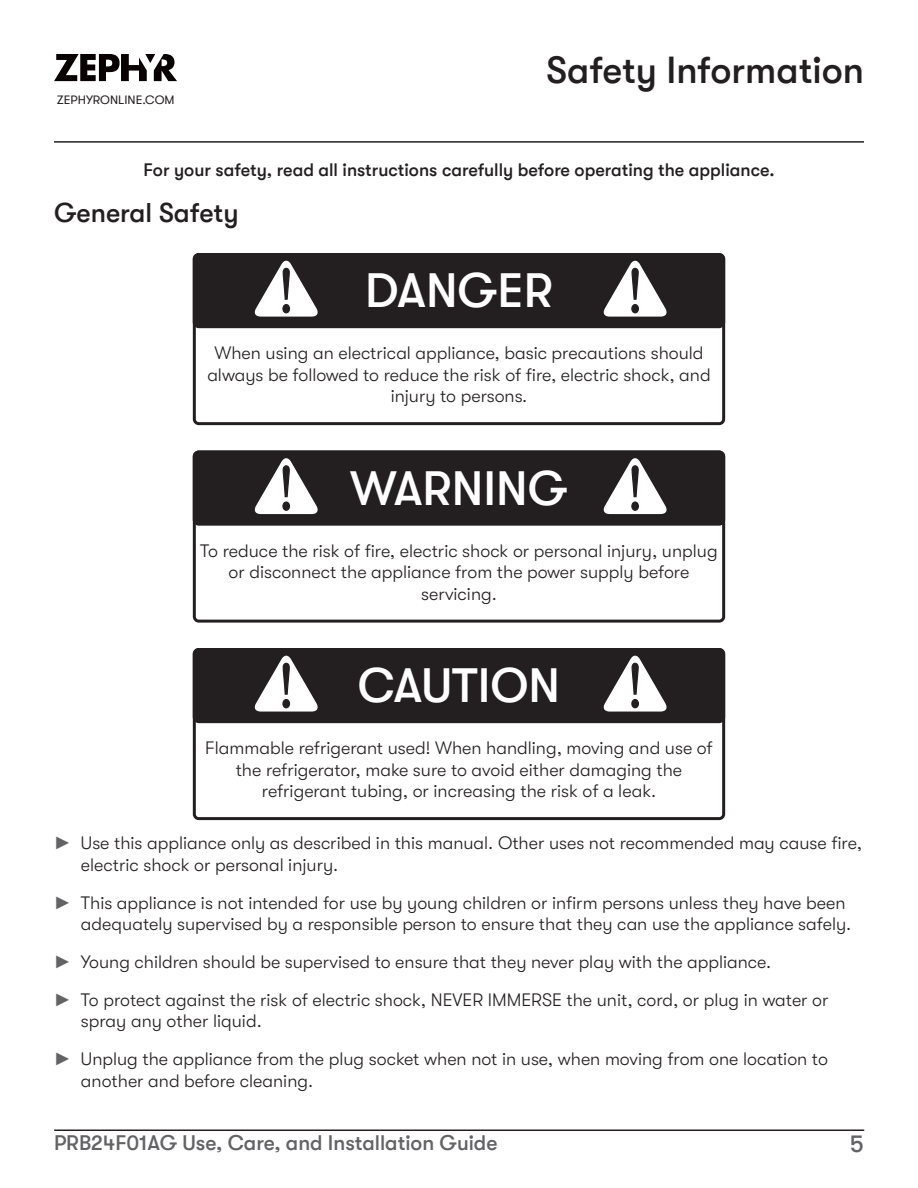
<style>
.page{position:relative;width:918px;height:1188px;background:#fff}
.page>*{position:absolute;margin:0;border:0;box-sizing:border-box;transform-origin:0 0}
.t1{font:500 48px "GT Walsheim";color:#fff}
.t2{font:500 37.5px "GT Walsheim";color:#231f20}
.t3{font:500 27px "GT Walsheim";color:#231f20}
.t4{font:500 24px "GT Walsheim";color:#636366}
.t5{font:500 21px "GT Walsheim";color:#636366}
.t6{font:300 18px/21.6px "GT Walsheim";color:#231f20}
.t7{font:500 18px "GT Walsheim";color:#231f20}
.t8{font:12.3px "GT Walsheim";color:#231f20}
.s1{font-family:"Arial";font-weight:400;color:#636366}
</style>
<div class="page">
<hr style="left:54px;top:141px;width:810px;height:2px;background:#231f20">
<hr style="left:54px;top:1130px;width:810px;height:1px;background:#231f20">
<svg style="left:54px;top:54px;width:123px;height:27px"></svg>
<div style="left:193px;top:253px;width:532px;height:75px;background:#231f20;border-radius:6px"></div>
<svg style="left:254px;top:260px;width:64px;height:57px"></svg>
<svg style="left:603px;top:260px;width:64px;height:57px"></svg>
<div style="left:193px;top:253px;width:532px;height:172px;border:3px solid #231f20;border-radius:4px"></div>
<div style="left:193px;top:451px;width:532px;height:75px;background:#231f20;border-radius:6px"></div>
<svg style="left:254px;top:458px;width:64px;height:57px"></svg>
<svg style="left:603px;top:458px;width:64px;height:57px"></svg>
<div style="left:193px;top:451px;width:532px;height:172px;border:3px solid #231f20;border-radius:4px"></div>
<div style="left:193px;top:648px;width:532px;height:75px;background:#231f20;border-radius:6px"></div>
<svg style="left:254px;top:655px;width:64px;height:57px"></svg>
<svg style="left:603px;top:655px;width:64px;height:57px"></svg>
<div style="left:193px;top:648px;width:532px;height:172px;border:3px solid #231f20;border-radius:4px"></div>
<p class="t8" style="left:57px;top:93px;width:119px">ZEPHYRONLINE.COM</p>
<h2 class="t2" style="left:547px;top:49px;width:319px">Safety Information</h2>
<p class="t7" style="left:143px;top:159px;width:633px">For your safety, read all instructions carefully before operating the appliance.</p>
<h3 class="t3" style="left:54px;top:197px;width:186px">General Safety</h3>
<h1 class="t1" style="left:365px;top:264px;width:189px">DANGER</h1>
<p class="t6" style="left:207px;top:342px;width:505px;text-align:center">When using an electrical appliance, basic precautions should always be followed to reduce the risk of fire, electric shock, and injury to persons.</p>
<h1 class="t1" style="left:350px;top:461px;width:219px">WARNING</h1>
<p class="t6" style="left:200px;top:540px;width:519px;text-align:center">To reduce the risk of fire, electric shock or personal injury, unplug or disconnect the appliance from the power supply before servicing.</p>
<h1 class="t1" style="left:358px;top:659px;width:204px">CAUTION</h1>
<p class="t6" style="left:205px;top:737px;width:509px;text-align:center">Flammable refrigerant used! When handling, moving and use of the refrigerator, make sure to avoid either damaging the refrigerant tubing, or increasing the risk of a leak.</p>
<p class="t6" style="left:81px;top:832px;width:782px;text-indent:-27px"><span class="s1">►</span> Use this appliance only as described in this manual. Other uses not recommended may cause fire, electric shock or personal injury.</p>
<p class="t6" style="left:81px;top:892px;width:772px;text-indent:-27px"><span class="s1">►</span> This appliance is not intended for use by young children or infirm persons unless they have been adequately supervised by a responsible person to ensure that they can use the appliance safely.</p>
<p class="t6" style="left:54px;top:943px;width:776px;line-height:37.8px"><span class="s1">►</span> Young children should be supervised to ensure that they never play with the appliance.<br><span class="s1">►</span> To protect against the risk of electric shock, NEVER IMMERSE the unit, cord, or plug in water or</p>
<p class="t6" style="left:54px;top:1002px;width:775px;line-height:37.8px;text-indent:27px">spray any other liquid.<br><span class="s1">►</span> Unplug the appliance from the plug socket when not in use, when moving from one location to</p>
<p class="t6" style="left:81px;top:1070px;width:234px">another and before cleaning.</p>
<p class="t5" style="left:54px;top:1131px;width:445px">PRB24F01AG Use, Care, and Installation Guide</p>
<h3 class="t4" style="left:850px;top:1131px;width:16px">5</h3>
</div>
